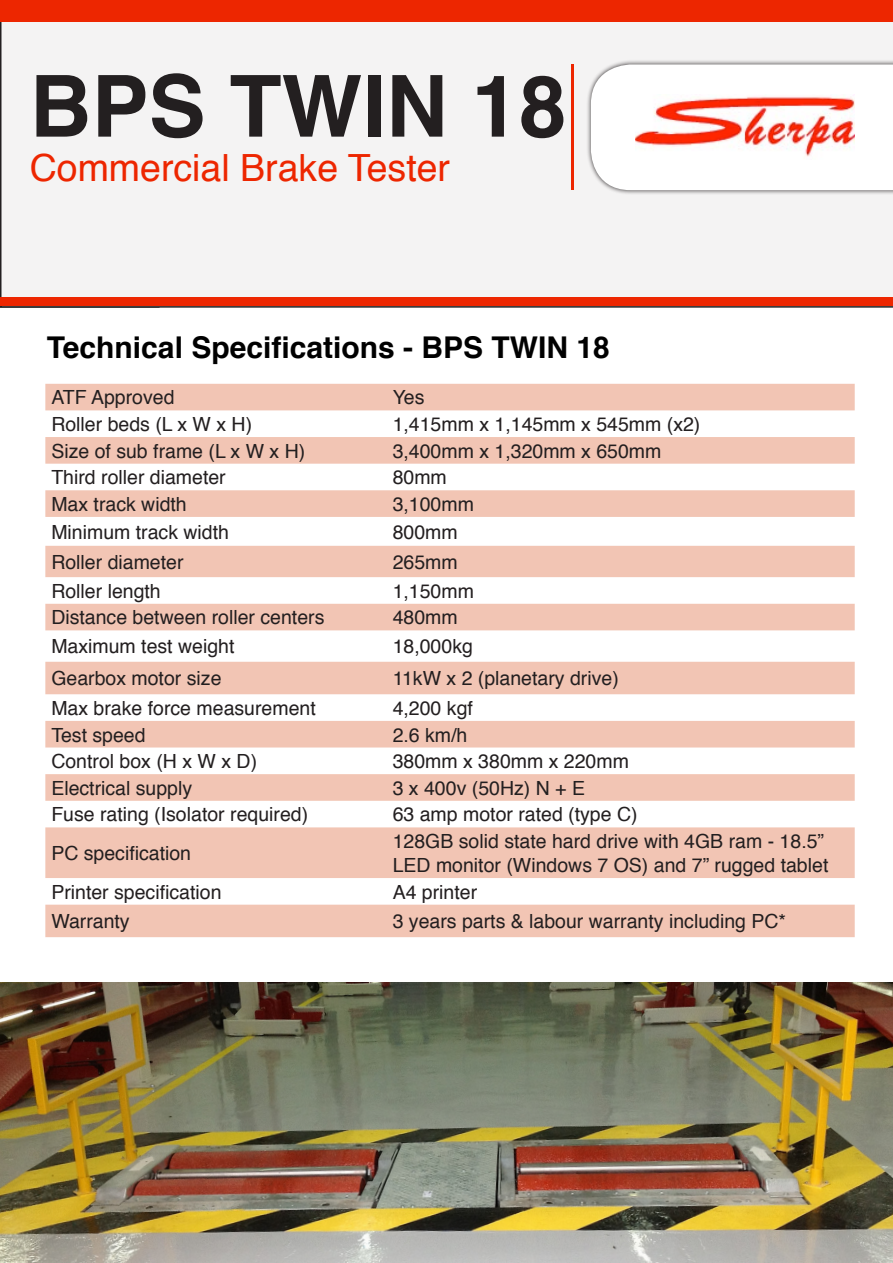
<style>
.page{position:relative;width:893px;height:1263px;background:#fff}
.page>*{position:absolute;margin:0;border:0;box-sizing:border-box;transform-origin:0 0}
.t1{font:700 85.5px "Helvetica";color:#231f20}
.t2{font:37.5px "Helvetica";color:#ed2600}
.t3{font:700 30px "Helvetica";color:#000}
.t4{font:19.5px/24px "Helvetica";color:#231f20}
</style>
<div class="page">
<div style="left:0;top:21px;width:893px;height:287px;background:#f4f3f3"></div>
<div style="left:0;top:298px;width:893px;height:8px;background:#ed2600"></div>
<div style="left:586px;top:60px;width:307px;height:135px;background:#231f20;opacity:.75"></div>
<svg style="left:591px;top:64px;width:302px;height:126px"></svg>
<hr style="left:571px;top:64px;width:3px;height:126px;background:#ed2600">
<img style="left:635px;top:95px;width:219px;height:65px">
<div style="left:0;top:0;width:893px;height:21px;background:#ed2600"></div>
<svg style="left:45px;top:384px;width:810px;height:553px;fill:#f2c5b4"></svg>
<img style="left:0;top:982px;width:893px;height:281px">
<p class="t1" style="left:30px;top:38px;width:538px">BPS TWIN 18</p>
<p class="t2" style="left:30px;top:139px;width:422px">Commercial Brake Tester</p>
<p class="t3" style="left:47px;top:323px;width:564px">Technical Specifications - BPS TWIN 18</p>
<p class="t4" style="left:51px;top:386px;width:125px">ATF Approved</p>
<p class="t4" style="left:393px;top:386px;width:33px">Yes</p>
<p class="t4" style="left:51px;top:413px;width:202px">Roller beds (L x W x H)</p>
<p class="t4" style="left:393px;top:413px;width:309px">1,415mm x 1,145mm x 545mm (x2)</p>
<p class="t4" style="left:51px;top:439px;width:255px">Size of sub frame (L x W x H)</p>
<p class="t4" style="left:393px;top:439px;width:270px">3,400mm x 1,320mm x 650mm</p>
<p class="t4" style="left:51px;top:466px;width:176px">Third roller diameter</p>
<p class="t4" style="left:393px;top:466px;width:56px">80mm</p>
<p class="t4" style="left:51px;top:493px;width:137px">Max track width</p>
<p class="t4" style="left:393px;top:493px;width:83px">3,100mm</p>
<p class="t4" style="left:51px;top:520px;width:179px">Minimum track width</p>
<p class="t4" style="left:393px;top:520px;width:67px">800mm</p>
<p class="t4" style="left:51px;top:550px;width:134px">Roller diameter</p>
<p class="t4" style="left:393px;top:550px;width:67px">265mm</p>
<p class="t4" style="left:51px;top:579px;width:111px">Roller length</p>
<p class="t4" style="left:393px;top:579px;width:83px">1,150mm</p>
<p class="t4" style="left:51px;top:606px;width:275px">Distance between roller centers</p>
<p class="t4" style="left:393px;top:606px;width:67px">480mm</p>
<p class="t4" style="left:51px;top:635px;width:185px">Maximum test weight</p>
<p class="t4" style="left:393px;top:635px;width:82px">18,000kg</p>
<p class="t4" style="left:51px;top:667px;width:172px">Gearbox motor size</p>
<p class="t4" style="left:393px;top:667px;width:228px">11kW x 2 (planetary drive)</p>
<p class="t4" style="left:51px;top:697px;width:266px">Max brake force measurement</p>
<p class="t4" style="left:393px;top:697px;width:82px">4,200 kgf</p>
<p class="t4" style="left:51px;top:723px;width:96px">Test speed</p>
<p class="t4" style="left:393px;top:723px;width:76px">2.6 km/h</p>
<p class="t4" style="left:51px;top:750px;width:207px">Control box (H x W x D)</p>
<p class="t4" style="left:393px;top:750px;width:238px">380mm x 380mm x 220mm</p>
<p class="t4" style="left:51px;top:776px;width:142px">Electrical supply</p>
<p class="t4" style="left:393px;top:776px;width:194px">3 x 400v (50Hz) N + E</p>
<p class="t4" style="left:51px;top:803px;width:258px">Fuse rating (Isolator required)</p>
<p class="t4" style="left:393px;top:803px;width:246px">63 amp motor rated (type C)</p>
<p class="t4" style="left:51px;top:842px;width:141px">PC specification</p>
<p class="t4" style="left:393px;top:830px;width:437px">128GB solid state hard drive with 4GB ram - 18.5”<br>LED monitor (Windows 7 OS) and 7” rugged tablet</p>
<p class="t4" style="left:51px;top:880px;width:172px">Printer specification</p>
<p class="t4" style="left:393px;top:880px;width:86px">A4 printer</p>
<p class="t4" style="left:51px;top:910px;width:80px">Warranty</p>
<p class="t4" style="left:393px;top:910px;width:395px">3 years parts &amp; labour warranty including PC*</p>
</div>
